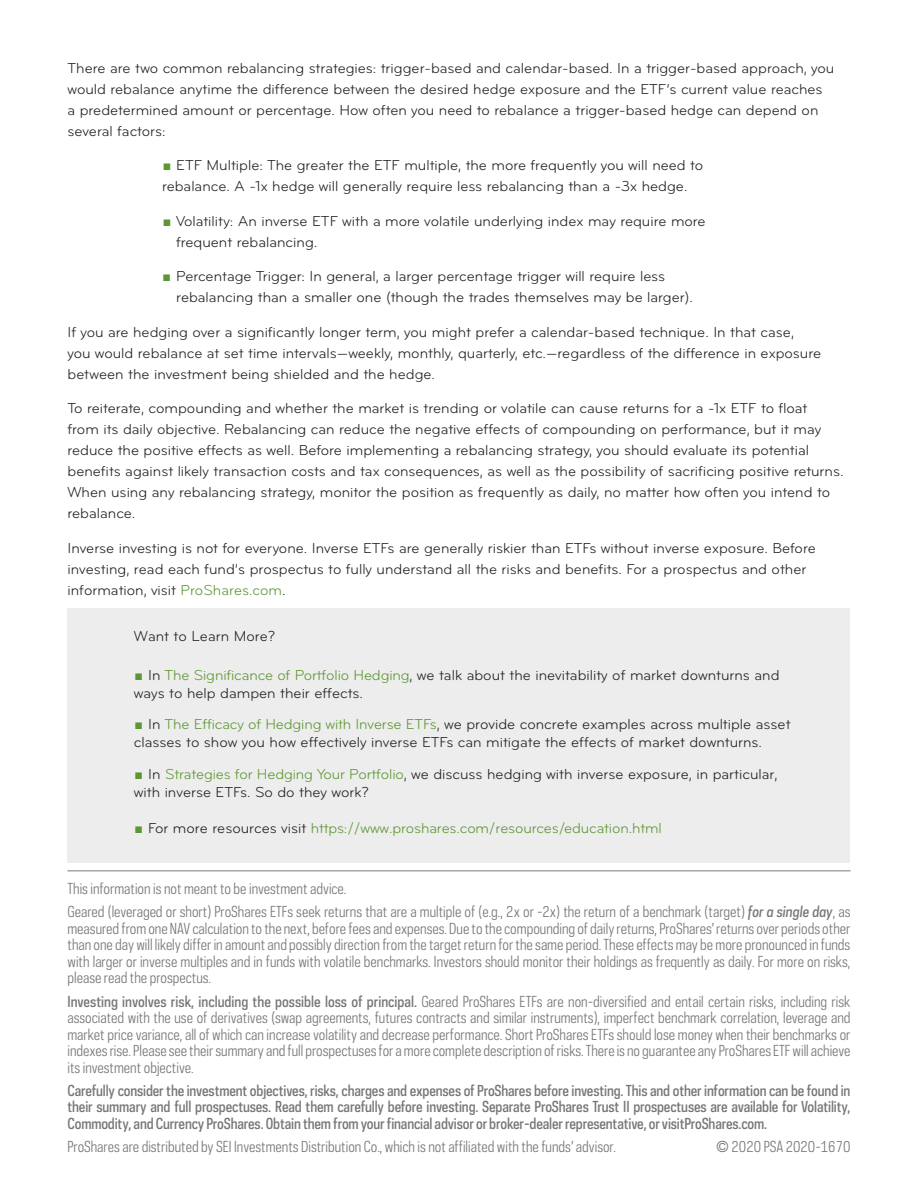
<style>
.page{position:relative;width:918px;height:1188px;background:#fff}
.page>*{position:absolute;margin:0;border:0;box-sizing:border-box;transform-origin:0 0}
.t1{font:15px/21px "Bryant";color:#231f20}
.t2{font:15px "Bryant";letter-spacing:-.01em;color:#5c9731}
.t3{font:14.25px/16.5px "Polaris Condensed";color:#77777a;text-align:justify}
.t4{font:500 14.25px/16.5px "Polaris Condensed";letter-spacing:-.01em;color:#77777a;text-align:justify}
.s1{color:#5c9731}
.s2{color:#231f20}
.s3{font-weight:500;font-style:italic}
.s4{font-weight:500}
</style>
<div class="page">
<hr style="left:68px;top:870px;width:782px;height:1px;background:#77777a">
<div style="left:68px;top:608px;width:782px;height:255px;background:#ededee"></div>
<p class="t1" style="left:68px;top:57px;width:768px">There are two common rebalancing strategies: trigger-based and calendar-based. In a trigger-based approach, you would rebalance anytime the difference between the desired hedge exposure and the ETF’s current value reaches<br>a predetermined amount or percentage. How often you need to rebalance a trigger-based hedge can depend on several factors:</p>
<p class="t1" style="left:162px;top:155px;width:543px"><span class="s1">r</span> ETF Multiple: The greater the ETF multiple, the more frequently you will need to rebalance. A -1x hedge will generally require less rebalancing than a -3x hedge.</p>
<p class="t1" style="left:176px;top:210px;width:531px;text-indent:-14px"><span class="s1">r</span> Volatility: An inverse ETF with a more volatile underlying index may require more frequent rebalancing.</p>
<p class="t1" style="left:176px;top:266px;width:518px;text-indent:-14px"><span class="s1">r</span> Percentage Trigger: In general, a larger percentage trigger will require less rebalancing than a smaller one (though the trades themselves may be larger).</p>
<p class="t1" style="left:67px;top:321px;width:755px">If you are hedging over a significantly longer term, you might prefer a calendar-based technique. In that case,<br>you would rebalance at set time intervals—weekly, monthly, quarterly, etc.—regardless of the difference in exposure between the investment being shielded and the hedge.</p>
<p class="t1" style="left:67px;top:398px;width:778px">To reiterate, compounding and whether the market is trending or volatile can cause returns for a -1x ETF to float<br>from its daily objective. Rebalancing can reduce the negative effects of compounding on performance, but it may reduce the positive effects as well. Before implementing a rebalancing strategy, you should evaluate its potential benefits against likely transaction costs and tax consequences, as well as the possibility of sacrificing positive returns.<br>When using any rebalancing strategy, monitor the position as frequently as daily, no matter how often you intend to rebalance.</p>
<p class="t1" style="left:67px;top:537px;width:750px">Inverse investing is not for everyone. Inverse ETFs are generally riskier than ETFs without inverse exposure. Before investing, read each fund’s prospectus to fully understand all the risks and benefits. For a prospectus and other information, visit <span class="s1">ProShares.com</span>.</p>
<p class="t1" style="left:134px;top:625px;width:143px">Want to Learn More?</p>
<p class="t1" style="left:134px;top:666px;width:647px;line-height:18px"><span class="s1">r</span> In <span class="s1">The Significance of Portfolio Hedging</span>, we talk about the inevitability of market downturns and ways to help dampen their effects.</p>
<p class="t1" style="left:134px;top:715px;width:658px;line-height:18px"><span class="s1">r</span> In <span class="s1">The Efficacy of Hedging with Inverse ETFs</span>, we provide concrete examples across multiple asset classes to show you how effectively inverse ETFs can mitigate the effects of market downturns.</p>
<p class="t1" style="left:134px;top:765px;width:645px;line-height:18px"><span class="s1">r</span> In <span class="s1">Strategies for Hedging Your Portfolio</span>, we discuss hedging with inverse exposure, in particular, with inverse ETFs. So do they work?</p>
<p class="t2" style="left:134px;top:819px;width:529px">r <span class="s2">For more resources visit</span> https://www.proshares.com/resources/education.html</p>
<p class="t3" style="left:68px;top:877px;width:785px;line-height:23.2px">This information is not meant to be investment advice.<br>Geared (leveraged or short) ProShares ETFs seek returns that are a multiple of (e.g., 2x or -2x) the return of a benchmark (target) <span class="s3">for a single day</span>, as</p>
<p class="t3" style="left:68px;top:920px;width:785px">measured from one NAV calculation to the next, before fees and expenses. Due to the compounding of daily returns, ProShares’ returns over periods other than one day will likely differ in amount and possibly direction from the target return for the same period. These effects may be more pronounced in funds with larger or inverse multiples and in funds with volatile benchmarks. Investors should monitor their holdings as frequently as daily. For more on risks, please read the prospectus.</p>
<p class="t3" style="left:68px;top:993px;width:785px"><span class="s4">Investing involves risk, including the possible loss of principal.</span> Geared ProShares ETFs are non-diversified and entail certain risks, including risk associated with the use of derivatives (swap agreements, futures contracts and similar instruments), imperfect benchmark correlation, leverage and market price variance, all of which can increase volatility and decrease performance. Short ProShares ETFs should lose money when their benchmarks or indexes rise. Please see their summary and full prospectuses for a more complete description of risks. There is no guarantee any ProShares ETF will achieve its investment objective.</p>
<p class="t4" style="left:68px;top:1082px;width:785px">Carefully consider the investment objectives, risks, charges and expenses of ProShares before investing. This and other information can be found in their summary and full prospectuses. Read them carefully before investing. Separate ProShares Trust II prospectuses are available for Volatility, Commodity, and Currency ProShares. Obtain them from your financial advisor or broker-dealer representative, or visitProShares.com.</p>
<p class="t3" style="left:68px;top:1138px;width:550px">ProShares are distributed by SEI Investments Distribution Co., which is not affiliated with the funds’ advisor.</p>
<p class="t3" style="left:716px;top:1138px;width:136px">© 2020 PSA 2020-1670</p>
</div>
